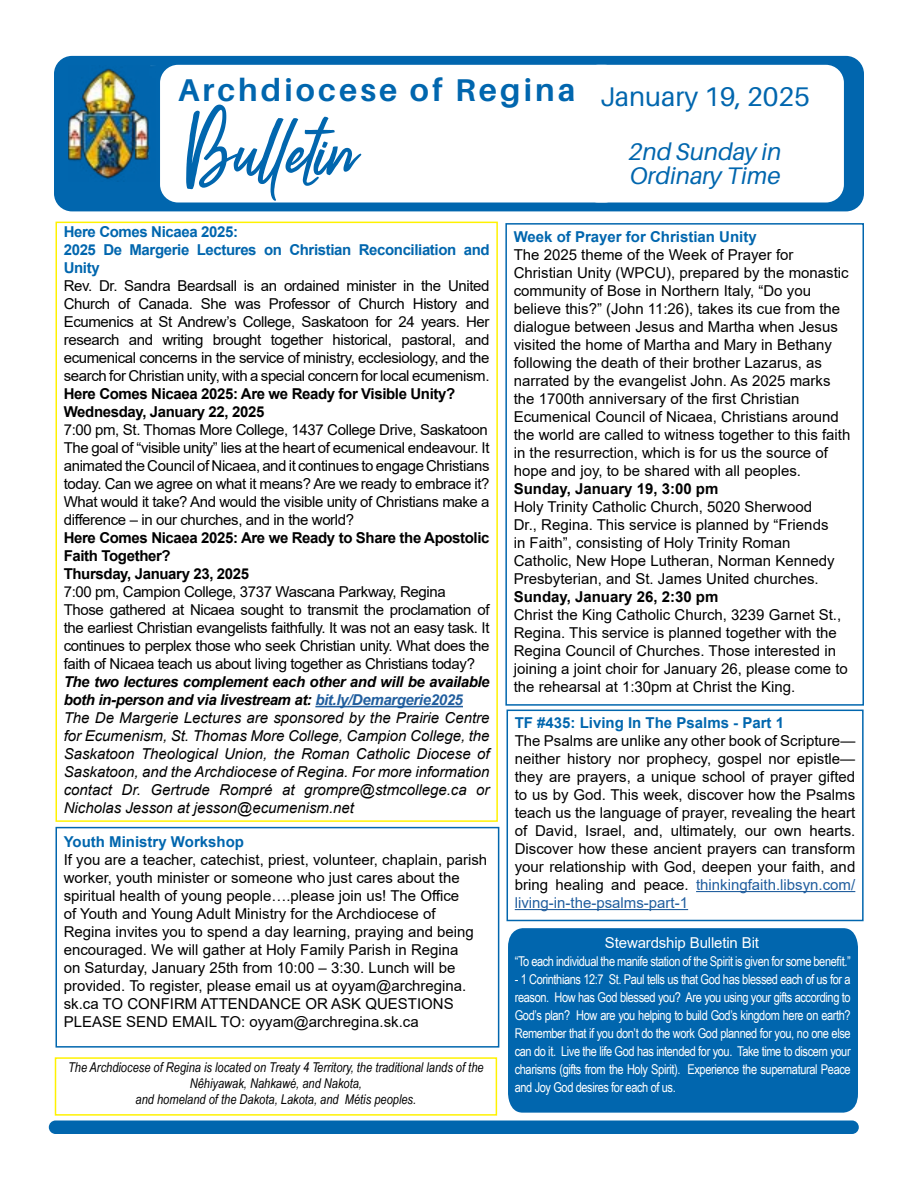
<style>
.page{position:relative;width:918px;height:1188px;background:#fff}
.page>*{position:absolute;margin:0;border:0;box-sizing:border-box;transform-origin:0 0}
.t1{font:93px "Camellia Script";color:#0166ae}
.t2{font:700 31.5px "Aileron";letter-spacing:.1em;color:#0166ae}
.t3{font:27px "Aileron";color:#0166ae}
.t4{font:italic 24px/24px "Aileron";color:#0166ae}
.t5{font:15px/18px "Arial";color:#000}
.t6{font:italic 15px/18px "Arial";color:#000}
.t7{font:15px/18px "Arial";letter-spacing:-.025em;color:#000}
.t8{font:700 15px/18px "Arial";letter-spacing:-.025em;color:#000}
.t9{font:700 15px "Arial";color:#0166ae}
.t10{font:700 15px/18px "Arial";letter-spacing:-.025em;color:#0166ae}
.t11{font:700 15px "Arial";color:#000}
.t12{font:15px "Arial";letter-spacing:-.01em;color:#fff}
.t13{font:13.5px/18px "Arial Narrow";letter-spacing:-.03em;color:#fff;text-align:justify}
.t14{font:italic 13.5px/16.2px "Arial Narrow";color:#000;text-align:center}
.s1{font-weight:700}
.s2{font-weight:700;color:#215e9e}
.s3{color:#215e9e}
</style>
<div class="page">
<div style="left:54px;top:56px;width:810px;height:155px;background:#0166ae;border-radius:18px"></div>
<img style="left:68px;top:68px;width:82px;height:114px">
<div style="left:160px;top:65px;width:463px;height:138px;background:#fff;border-radius:18px"></div>
<div style="left:580px;top:65px;width:264px;height:138px;background:#fff;border-radius:18px"></div>
<div style="left:49px;top:1120px;width:810px;height:14px;background:#0166ae;border-radius:7px"></div>
<div style="left:56px;top:827px;width:443px;height:221px;border:2px solid #0166ae"></div>
<div style="left:55px;top:1057px;width:442px;height:59px;border:2px solid #fff200"></div>
<div style="left:505px;top:223px;width:359px;height:483px;border:2px solid #0166ae"></div>
<hr style="left:696px;top:891px;width:159px;height:1px;background:#215e9e">
<hr style="left:515px;top:909px;width:173px;height:1px;background:#215e9e">
<div style="left:507px;top:710px;width:357px;height:211px;border:2px solid #0166ae"></div>
<div style="left:508px;top:928px;width:350px;height:185px;background:#0166ae"></div>
<hr style="left:315px;top:706px;width:148px;height:1px;background:#215e9e">
<div style="left:56px;top:222px;width:442px;height:600px;border:2px solid #fff200"></div>
<h2 class="t2" style="left:178px;top:73px;width:399px">Archdiocese of Regina</h2>
<h1 class="t1" style="left:186px;top:86px;width:168px">Bulletin</h1>
<h3 class="t3" style="left:600px;top:82px;width:211px">January 19, 2025</h3>
<h3 class="t4" style="left:629px;top:140px;width:154px">2nd Sunday in<br>Ordinary Time</h3>
<p class="t10" style="left:64px;top:223px;width:427px">Here Comes Nicaea 2025:<br>2025 De Margerie Lectures on Christian Reconciliation and<br>Unity</p>
<p class="t5" style="left:64px;top:277px;width:427px;text-align:justify">Rev. Dr. Sandra Beardsall is an ordained minister in the United Church of Canada. She was Professor of Church History and Ecumenics at St Andrew’s College, Saskatoon for 24 years. Her research and writing brought together historical, pastoral, and ecumenical concerns in the service of ministry, ecclesiology, and the search for Christian unity, with a special concern for local ecumenism.</p>
<p class="t8" style="left:64px;top:385px;width:393px">Here Comes Nicaea 2025: Are we Ready for Visible Unity?<br>Wednesday, January 22, 2025</p>
<p class="t5" style="left:64px;top:421px;width:427px;text-align:justify">7:00 pm, St. Thomas More College, 1437 College Drive, Saskatoon The goal of “visible unity” lies at the heart of ecumenical endeavour. It animated the Council of Nicaea, and it continues to engage Christians today. Can we agree on what it means? Are we ready to embrace it?<br>What would it take? And would the visible unity of Christians make a difference – in our churches, and in the world?</p>
<p class="t8" style="left:64px;top:529px;width:427px">Here Comes Nicaea 2025: Are we Ready to Share the Apostolic<br>Faith Together?<br>Thursday, January 23, 2025</p>
<p class="t7" style="left:64px;top:583px;width:427px">7:00 pm, Campion College, 3737 Wascana Parkway, Regina Those gathered at Nicaea sought to transmit the proclamation of the earliest Christian evangelists faithfully. It was not an easy task. It continues to perplex those who seek Christian unity. What does the faith of Nicaea teach us about living together as Christians today?</p>
<p class="t6" style="left:64px;top:673px;width:427px"><span class="s1">The two lectures complement each other and will be available both in-person and via livestream at:</span> <span class="s2">bit.ly/Demargerie2025<br></span>The De Margerie Lectures are sponsored by the Prairie Centre for Ecumenism, St. Thomas More College, Campion College, the Saskatoon Theological Union, the Roman Catholic Diocese of Saskatoon, and the Archdiocese of Regina. For more information contact Dr. Gertrude Rompré at grompre@stmcollege.ca or Nicholas Jesson at jesson@ecumenism.net</p>
<p class="t9" style="left:64px;top:831px;width:182px">Youth Ministry Workshop</p>
<p class="t5" style="left:64px;top:850px;width:425px">If you are a teacher, catechist, priest, volunteer, chaplain, parish worker, youth minister or someone who just cares about the spiritual health of young people….please join us! The Office<br>of Youth and Young Adult Ministry for the Archdiocese of<br>Regina invites you to spend a day learning, praying and being encouraged. We will gather at Holy Family Parish in Regina<br>on Saturday, January 25th from 10:00 – 3:30. Lunch will be provided. To register, please email us at oyyam@archregina. sk.ca TO CONFIRM ATTENDANCE OR ASK QUESTIONS PLEASE SEND EMAIL TO: oyyam@archregina.sk.ca</p>
<p class="t14" style="left:68px;top:1059px;width:417px">The Archdiocese of Regina is located on Treaty 4 Territory, the traditional lands of the<br>Nêhiyawak, Nahkawé, and Nakota,<br>and homeland of the Dakota, Lakota, and Métis peoples.</p>
<p class="t9" style="left:514px;top:226px;width:245px">Week of Prayer for Christian Unity</p>
<p class="t5" style="left:514px;top:245px;width:338px">The 2025 theme of the Week of Prayer for Christian Unity (WPCU), prepared by the monastic community of Bose in Northern Italy, “Do you believe this?” (John 11:26), takes its cue from the dialogue between Jesus and Martha when Jesus visited the home of Martha and Mary in Bethany following the death of their brother Lazarus, as narrated by the evangelist John. As 2025 marks the 1700th anniversary of the first Christian Ecumenical Council of Nicaea, Christians around the world are called to witness together to this faith in the resurrection, which is for us the source of hope and joy, to be shared with all peoples.</p>
<p class="t11" style="left:514px;top:478px;width:206px">Sunday, January 19, 3:00 pm</p>
<p class="t5" style="left:514px;top:497px;width:322px">Holy Trinity Catholic Church, 5020 Sherwood Dr., Regina. This service is planned by “Friends in Faith”, consisting of Holy Trinity Roman Catholic, New Hope Lutheran, Norman Kennedy Presbyterian, and St. James United churches.</p>
<p class="t11" style="left:514px;top:586px;width:206px">Sunday, January 26, 2:30 pm</p>
<p class="t5" style="left:514px;top:605px;width:336px">Christ the King Catholic Church, 3239 Garnet St., Regina. This service is planned together with the Regina Council of Churches. Those interested in joining a joint choir for January 26, please come to the rehearsal at 1:30pm at Christ the King.</p>
<p class="t9" style="left:515px;top:712px;width:271px">TF #435: Living In The Psalms - Part 1</p>
<p class="t5" style="left:515px;top:732px;width:342px;text-align:justify">The Psalms are unlike any other book of Scripture— neither history nor prophecy, gospel nor epistle— they are prayers, a unique school of prayer gifted to us by God. This week, discover how the Psalms teach us the language of prayer, revealing the heart of David, Israel, and, ultimately, our own hearts.<br>Discover how these ancient prayers can transform your relationship with God, deepen your faith, and bring healing and peace. <span class="s3">thinkingfaith.libsyn.com/ living-in-the-psalms-part-1</span></p>
<p class="t12" style="left:605px;top:933px;width:156px">Stewardship Bulletin Bit</p>
<p class="t13" style="left:515px;top:952px;width:337px">“To each individual the manife station of the Spirit is given for some benefit.”</p>
<p class="t13" style="left:515px;top:970px;width:337px">- 1 Corinthians 12:7 St. Paul tells us that God has blessed each of us for a reason. How has God blessed you? Are you using your gifts according to God’s plan? How are you helping to build God’s kingdom here on earth?<br>Remember that if you don’t do the work God planned for you, no one else can do it. Live the life God has intended for you. Take time to discern your charisms (gifts from the Holy Spirit). Experience the supernatural Peace and Joy God desires for each of us.</p>
</div>
